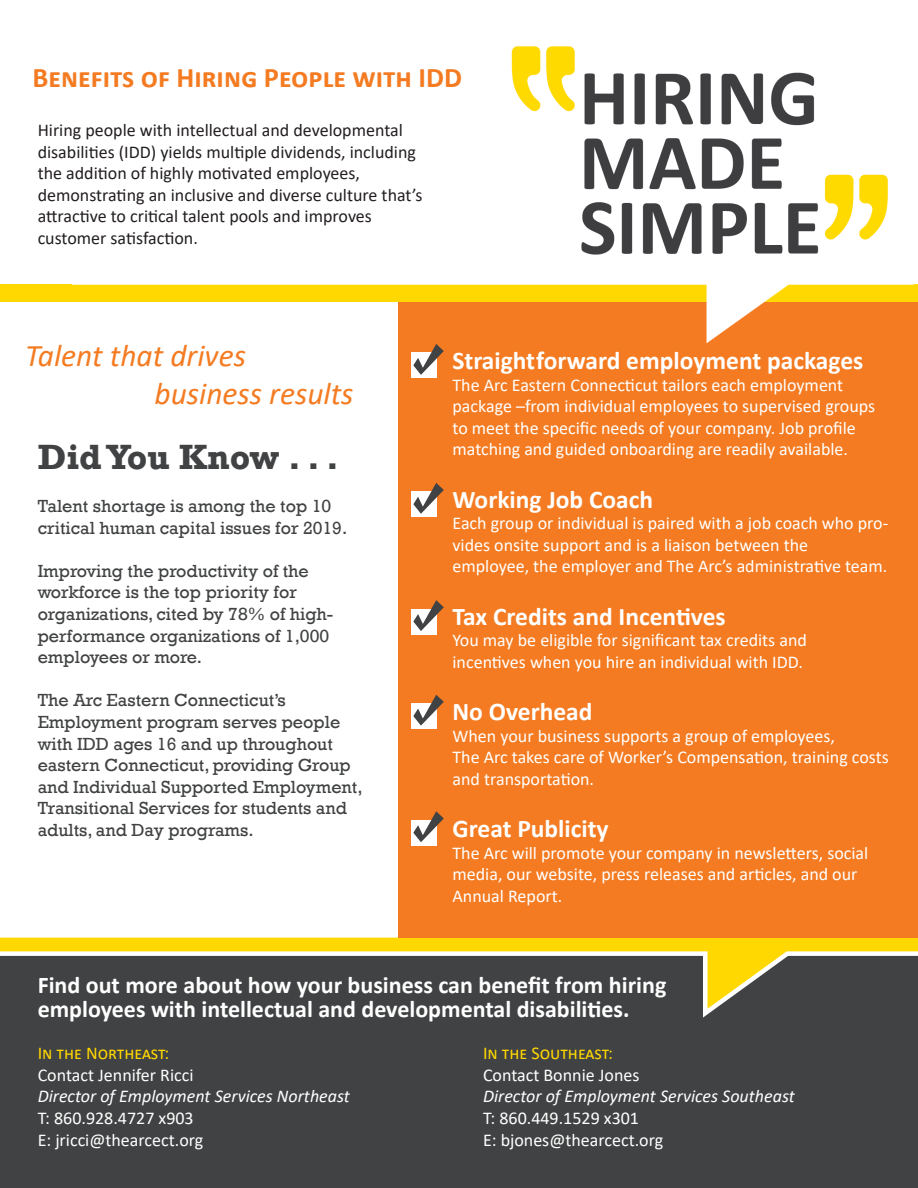
<style>
.page{position:relative;width:918px;height:1188px;background:#fff}
.page>*{position:absolute;margin:0;border:0;box-sizing:border-box;transform-origin:0 0}
.t1{font:700 36px "Rockwell";color:#414243}
.t2{font:italic 31.5px/37.8px "Calibri";color:#f47b21}
.t3{font:700 28.5px "Calibri";color:#f47b21}
.t4{font:700 25.5px "Calibri";color:#fff}
.t5{font:700 24px/24px "Calibri";color:#fff}
.t6{font:18px/21.6px "Calibri";color:#fff}
.t7{font:18px/21.6px "Rockwell";color:#414243}
.t8{font:18px/21.6px "Calibri";color:#231f20}
.t9{font:italic 18px "Calibri";color:#fff}
.t10{font:18px "Calibri";color:#ffd801}
</style>
<div class="page">
<div style="left:0;top:943px;width:918px;height:245px;background:#414243"></div>
<svg style="left:0;top:931px;width:918px;height:87px"></svg>
<div style="left:399px;top:279px;width:519px;height:659px;background:#f47b21"></div>
<div style="left:0;top:284px;width:918px;height:18px;background:#ffd801"></div>
<img style="left:72px;top:46px;width:846px;height:300px">
<div style="left:411px;top:353px;width:26px;height:25px;background:#fff"></div>
<svg style="left:413px;top:344px;width:31px;height:31px"></svg>
<div style="left:411px;top:492px;width:26px;height:25px;background:#fff"></div>
<svg style="left:413px;top:483px;width:31px;height:31px"></svg>
<div style="left:411px;top:609px;width:26px;height:25px;background:#fff"></div>
<svg style="left:413px;top:600px;width:31px;height:31px"></svg>
<div style="left:411px;top:704px;width:26px;height:25px;background:#fff"></div>
<svg style="left:413px;top:695px;width:31px;height:31px"></svg>
<div style="left:411px;top:820px;width:26px;height:25px;background:#fff"></div>
<svg style="left:413px;top:811px;width:31px;height:31px"></svg>
<p class="t3" style="left:32px;top:57px;width:431px">Benefits of Hiring People with IDD</p>
<p class="t8" style="left:38px;top:119px;width:367px">Hiring people with intellectual and developmental</p>
<p class="t8" style="left:38px;top:140px;width:380px">disabilities (IDD) yields multiple dividends, including the addition of highly motivated employees,</p>
<p class="t8" style="left:38px;top:184px;width:386px">demonstrating an inclusive and diverse culture that’s</p>
<p class="t8" style="left:38px;top:205px;width:336px">attractive to critical talent pools and improves</p>
<p class="t8" style="left:38px;top:227px;width:162px">customer satisfaction.</p>
<p class="t2" style="left:155px;top:335px;width:201px;text-indent:-129px">Talent that drives business results</p>
<p class="t1" style="left:38px;top:435px;width:303px">Did You Know . . .</p>
<p class="t7" style="left:38px;top:495px;width:295px">Talent shortage is among the top 10</p>
<p class="t7" style="left:38px;top:517px;width:311px">critical human capital issues for 2019.</p>
<p class="t7" style="left:38px;top:560px;width:273px">Improving the productivity of the</p>
<p class="t7" style="left:38px;top:582px;width:261px">workforce is the top priority for</p>
<p class="t7" style="left:38px;top:603px;width:297px">organizations, cited by 78% of high-</p>
<p class="t7" style="left:38px;top:625px;width:293px">performance organizations of 1,000</p>
<p class="t7" style="left:38px;top:647px;width:166px">employees or more.</p>
<p class="t7" style="left:38px;top:690px;width:326px">The Arc Eastern Connecticut’s Employment program serves people with IDD ages 16 and up throughout eastern Connecticut, providing Group and Individual Supported Employment, Transitional Services for students and adults, and Day programs.</p>
<p class="t4" style="left:453px;top:343px;width:412px">Straightforward employment packages</p>
<p class="t6" style="left:453px;top:373px;width:424px">The Arc Eastern Connecticut tailors each employment package –from individual employees to supervised groups to meet the specific needs of your company. Job profile matching and guided onboarding are readily available.</p>
<p class="t4" style="left:453px;top:481px;width:202px">Working Job Coach</p>
<p class="t6" style="left:453px;top:512px;width:437px">Each group or individual is paired with a job coach who pro&shy;vides onsite support and is a liaison between the</p>
<p class="t6" style="left:453px;top:555px;width:436px">employee, the employer and The Arc’s administrative team.</p>
<p class="t4" style="left:453px;top:598px;width:275px">Tax Credits and Incentives</p>
<p class="t6" style="left:453px;top:629px;width:356px">You may be eligible for significant tax credits and</p>
<p class="t6" style="left:453px;top:651px;width:352px">incentives when you hire an individual with IDD.</p>
<p class="t4" style="left:453px;top:694px;width:142px">No Overhead</p>
<p class="t6" style="left:453px;top:724px;width:384px">When your business supports a group of employees,</p>
<p class="t6" style="left:453px;top:746px;width:438px">The Arc takes care of Worker’s Compensation, training costs and transportation.</p>
<p class="t4" style="left:453px;top:811px;width:158px">Great Publicity</p>
<p class="t6" style="left:453px;top:841px;width:417px">The Arc will promote your company in newsletters, social media, our website, press releases and articles, and our<br>Annual Report.</p>
<p class="t5" style="left:38px;top:973px;width:630px">Find out more about how your business can benefit from hiring employees with intellectual and developmental disabilities.</p>
<p class="t10" style="left:38px;top:1041px;width:133px">In the Northeast:</p>
<p class="t6" style="left:38px;top:1064px;width:157px">Contact Jennifer Ricci</p>
<p class="t9" style="left:38px;top:1084px;width:314px">Director of Employment Services Northeast</p>
<p class="t6" style="left:38px;top:1107px;width:158px">T: 860.928.4727 x903</p>
<p class="t6" style="left:38px;top:1128px;width:167px">E: jricci@thearcect.org</p>
<p class="t10" style="left:483px;top:1041px;width:131px">In the Southeast:</p>
<p class="t6" style="left:483px;top:1064px;width:158px">Contact Bonnie Jones</p>
<p class="t9" style="left:483px;top:1084px;width:313px">Director of Employment Services Southeast</p>
<p class="t6" style="left:483px;top:1107px;width:158px">T: 860.449.1529 x301</p>
<p class="t6" style="left:483px;top:1128px;width:182px">E: bjones@thearcect.org</p>
</div>
